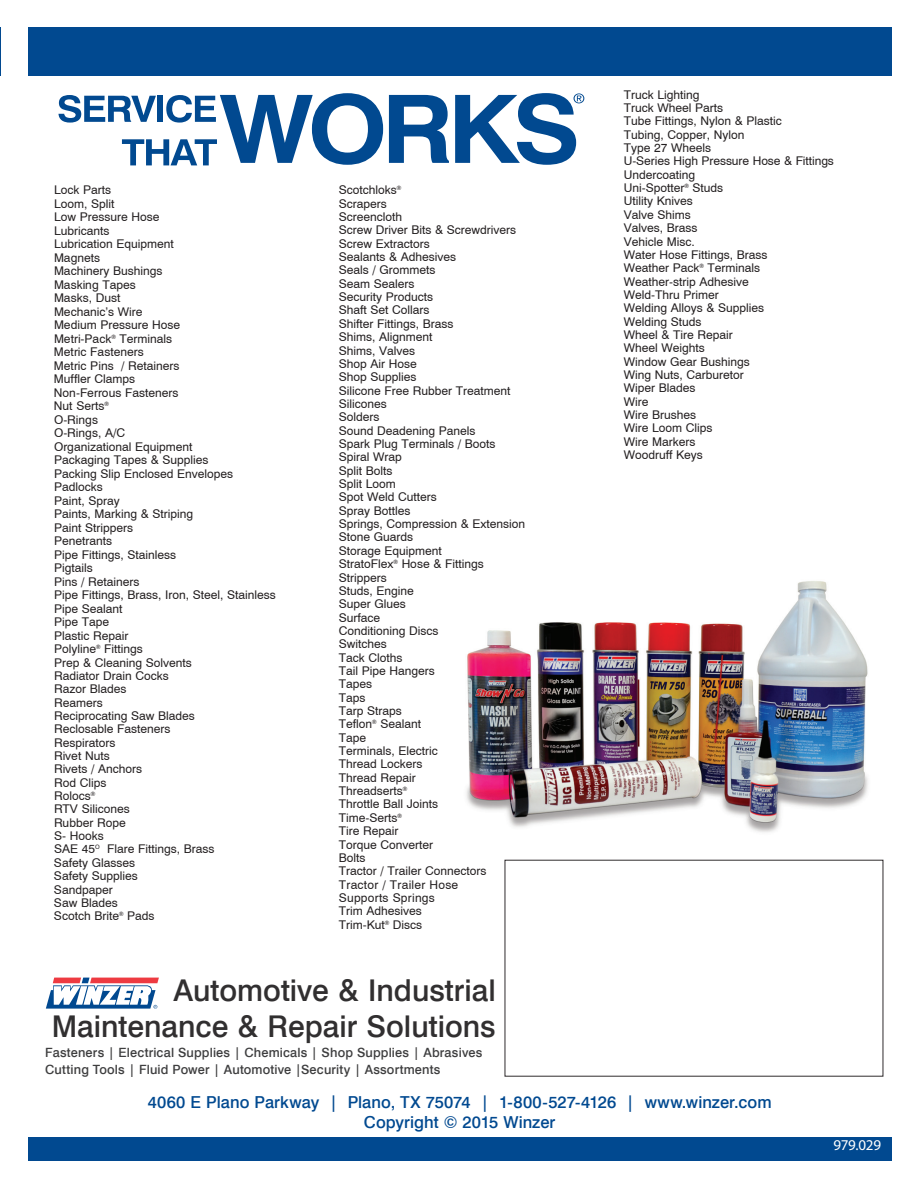
<style>
.page{position:relative;width:918px;height:1188px;background:#fff}
.page>*{position:absolute;margin:0;border:0;box-sizing:border-box;transform-origin:0 0}
.t1{font:500 30px/36px "Swiss 721 BT";color:#312f30;text-align:right}
.t2{font:500 16.5px/19.8px "Swiss 721 BT";color:#014990;text-align:center}
.t3{font:15px "Myriad";letter-spacing:-.02em;color:#fff}
.t4{font:500 12.75px/16.5px "Swiss 721 BT";letter-spacing:.015em;color:#3e3e3f}
.t5{font:12px/13.4px "Swiss 721 SWA";color:#231f20}
</style>
<div class="page">
<svg style="left:45px;top:977px;width:114px;height:32px"></svg>
<div style="left:0;top:27px;width:917px;height:48px;background:#014990"></div>
<div style="left:16px;top:1138px;width:882px;height:48px;background:#014990"></div>
<div style="left:1px;top:0;width:27px;height:1186px;background:#fff"></div>
<div style="left:892px;top:0;width:26px;height:1188px;background:#fff"></div>
<div style="left:1px;top:1161px;width:917px;height:27px;background:#fff"></div>
<img style="left:466px;top:581px;width:402px;height:251px">
<svg style="left:58px;top:93px;width:325px;height:72px"></svg>
<svg style="left:389px;top:95px;width:60px;height:68px"></svg>
<svg style="left:455px;top:93px;width:129px;height:72px"></svg>
<p class="t5" style="left:54px;top:183px;width:223px">Lock Parts<br>Loom, Split<br>Low Pressure Hose<br>Lubricants<br>Lubrication Equipment<br>Magnets<br>Machinery Bushings<br>Masking Tapes<br>Masks, Dust<br>Mechanic’s Wire<br>Medium Pressure Hose<br>Metri-Pack<sup>®</sup> Terminals<br>Metric Fasteners<br>Metric Pins / Retainers<br>Muffler Clamps<br>Non-Ferrous Fasteners<br>Nut Serts<sup>®<br></sup>O-Rings<br>O-Rings, A/C<br>Organizational Equipment<br>Packaging Tapes &amp; Supplies<br>Packing Slip Enclosed Envelopes<br>Padlocks<br>Paint, Spray<br>Paints, Marking &amp; Striping<br>Paint Strippers<br>Penetrants<br>Pipe Fittings, Stainless<br>Pigtails<br>Pins / Retainers<br>Pipe Fittings, Brass, Iron, Steel, Stainless<br>Pipe Sealant<br>Pipe Tape<br>Plastic Repair<br>Polyline<sup>®</sup> Fittings<br>Prep &amp; Cleaning Solvents<br>Radiator Drain Cocks<br>Razor Blades<br>Reamers<br>Reciprocating Saw Blades<br>Reclosable Fasteners<br>Respirators<br>Rivet Nuts<br>Rivets / Anchors<br>Rod Clips<br>Rolocs<sup>®<br></sup>RTV Silicones<br>Rubber Rope<br>S- Hooks<br>SAE 45<sup>O</sup> Flare Fittings, Brass<br>Safety Glasses<br>Safety Supplies<br>Sandpaper<br>Saw Blades<br>Scotch Brite<sup>®</sup> Pads</p>
<p class="t5" style="left:339px;top:183px;width:188px">Scotchloks<sup>®<br></sup>Scrapers<br>Screencloth<br>Screw Driver Bits &amp; Screwdrivers<br>Screw Extractors<br>Sealants &amp; Adhesives<br>Seals / Grommets<br>Seam Sealers<br>Security Products<br>Shaft Set Collars<br>Shifter Fittings, Brass<br>Shims, Alignment<br>Shims, Valves<br>Shop Air Hose<br>Shop Supplies<br>Silicone Free Rubber Treatment<br>Silicones<br>Solders<br>Sound Deadening Panels<br>Spark Plug Terminals / Boots<br>Spiral Wrap<br>Split Bolts<br>Split Loom<br>Spot Weld Cutters<br>Spray Bottles<br>Springs, Compression &amp; Extension<br>Stone Guards<br>Storage Equipment<br>StratoFlex<sup>®</sup> Hose &amp; Fittings<br>Strippers<br>Studs, Engine<br>Super Glues<br>Surface<br>Conditioning Discs<br>Switches<br>Tack Cloths<br>Tail Pipe Hangers<br>Tapes<br>Taps<br>Tarp Straps<br>Teflon<sup>®</sup> Sealant<br>Tape<br>Terminals, Electric<br>Thread Lockers<br>Thread Repair<br>Threadserts<sup>®<br></sup>Throttle Ball Joints<br>Time-Serts<sup>®<br></sup>Tire Repair<br>Torque Converter<br>Bolts<br>Tractor / Trailer Connectors<br>Tractor / Trailer Hose<br>Supports Springs<br>Trim Adhesives<br>Trim-Kut<sup>®</sup> Discs</p>
<p class="t5" style="left:624px;top:88px;width:212px">Truck Lighting<br>Truck Wheel Parts<br>Tube Fittings, Nylon &amp; Plastic<br>Tubing, Copper, Nylon<br>Type 27 Wheels<br>U-Series High Pressure Hose &amp; Fittings<br>Undercoating<br>Uni-Spotter<sup>®</sup> Studs<br>Utility Knives<br>Valve Shims<br>Valves, Brass<br>Vehicle Misc.<br>Water Hose Fittings, Brass<br>Weather Pack<sup>®</sup> Terminals<br>Weather-strip Adhesive<br>Weld-Thru Primer<br>Welding Alloys &amp; Supplies<br>Welding Studs<br>Wheel &amp; Tire Repair<br>Wheel Weights<br>Window Gear Bushings<br>Wing Nuts, Carburetor<br>Wiper Blades<br>Wire<br>Wire Brushes<br>Wire Loom Clips<br>Wire Markers<br>Woodruff Keys</p>
<h1 class="t1" style="left:52px;top:972px;width:445px">Automotive &amp; Industrial<br>Maintenance &amp; Repair Solutions</h1>
<p class="t4" style="left:45px;top:1044px;width:439px">Fasteners | Electrical Supplies | Chemicals | Shop Supplies | Abrasives<br>Cutting Tools | Fluid Power | Automotive |Security | Assortments</p>
<h2 class="t2" style="left:148px;top:1092px;width:625px">4060 E Plano Parkway | Plano, TX 75074 | 1-800-527-4126 | www.winzer.com<br>Copyright © 2015 Winzer</h2>
<p class="t3" style="left:834px;top:1138px;width:49px">979.029</p>
</div>
